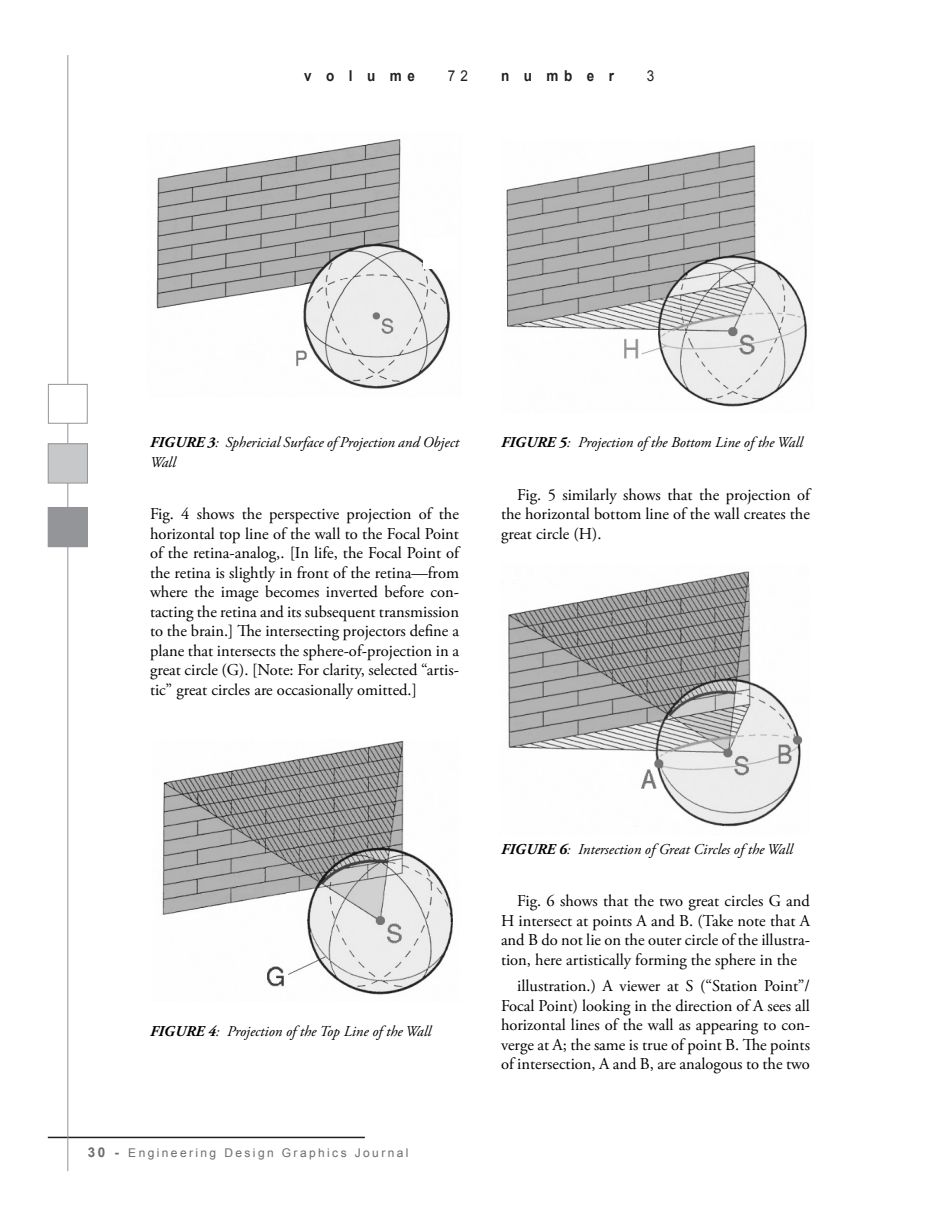
<style>
.page{position:relative;width:945px;height:1215px;background:#fff}
.page>*{position:absolute;margin:0;border:0;box-sizing:border-box;transform-origin:0 0}
.t1{font:16.5px/19.5px "Adobe Garamond Pro";color:#000;text-align:justify}
.t2{font:italic 15px/19.5px "Adobe Garamond Pro";color:#000}
.t3{font:700 15px "Arial";color:#231f20;scale:.9 1}
.t4{font:15px "Arial";color:#231f20;scale:.9 1}
.t5{font:12px "Arial";letter-spacing:.2em;color:#6c6d70}
.s1{font-weight:700}
.s2{font-weight:700;font-size:13.5px}
</style>
<div class="page">
<hr style="left:48px;top:1137px;width:317px;height:1px;background:#231f20">
<hr style="left:68px;top:55px;width:1px;height:1116px;background:#939598">
<div style="left:48px;top:507px;width:39px;height:40px;background:#939598"></div>
<div style="left:48px;top:507px;width:40px;height:40px;border:1px solid #939598"></div>
<div style="left:48px;top:444px;width:39px;height:39px;background:#c7c8ca"></div>
<div style="left:48px;top:443px;width:40px;height:40px;border:1px solid #939598"></div>
<div style="left:48px;top:384px;width:39px;height:39px;background:#fff"></div>
<div style="left:48px;top:384px;width:40px;height:40px;border:1px solid #939598"></div>
<img style="left:156px;top:139px;width:295px;height:250px">
<img style="left:162px;top:741px;width:291px;height:254px">
<img style="left:506px;top:145px;width:301px;height:262px">
<img style="left:508px;top:571px;width:295px;height:256px">
<div style="left:424px;top:238px;width:33px;height:30px;background:#fff"></div>
<p class="t3" style="left:304px;top:67px;width:125px">v o l u m e</p>
<p class="t4" style="left:448px;top:67px;width:24px">7 2</p>
<p class="t3" style="left:501px;top:67px;width:127px">n u m b e r</p>
<p class="t4" style="left:647px;top:67px;width:10px">3</p>
<p class="t2" style="left:150px;top:434px;width:311px"><span class="s1">FIGURE 3</span>: Sphericial Surface of Projection and Object<br>Wall</p>
<p class="t1" style="left:150px;top:506px;width:311px">Fig. 4 shows the perspective projection of the horizontal top line of the wall to the Focal Point of the retina-analog,. [In life, the Focal Point of the retina is slightly in front of the retina—from where the image becomes inverted before con&shy;tacting the retina and its subsequent transmission to the brain.] The intersecting projectors define a plane that intersects the sphere-of-projection in a great circle (G). [Note: For clarity, selected “artis&shy;tic” great circles are occasionally omitted.]</p>
<p class="t2" style="left:501px;top:434px;width:303px"><span class="s1">FIGURE 5</span>: Projection of the Bottom Line of the Wall</p>
<p class="t1" style="left:501px;top:486px;width:310px;text-indent:16px">Fig. 5 similarly shows that the projection of the horizontal bottom line of the wall creates the great circle (H).</p>
<p class="t2" style="left:150px;top:1023px;width:283px"><span class="s1">FIGURE 4</span>: Projection of the Top Line of the Wall</p>
<p class="t5" style="left:88px;top:1146px;width:322px"><span class="s2">30 -</span> Engineering Design Graphics Journal</p>
<p class="t2" style="left:501px;top:841px;width:293px"><span class="s1">FIGURE 6</span>: Intersection of Great Circles of the Wall</p>
<p class="t1" style="left:501px;top:893px;width:311px;text-indent:16px">Fig. 6 shows that the two great circles G and H intersect at points A and B. (Take note that A and B do not lie on the outer circle of the illustra&shy;tion, here artistically forming the sphere in the</p>
<p class="t1" style="left:501px;top:978px;width:311px;text-indent:16px">illustration.) A viewer at S (“Station Point”/ Focal Point) looking in the direction of A sees all horizontal lines of the wall as appearing to con&shy;verge at A; the same is true of point B. The points of intersection, A and B, are analogous to the two</p>
</div>
